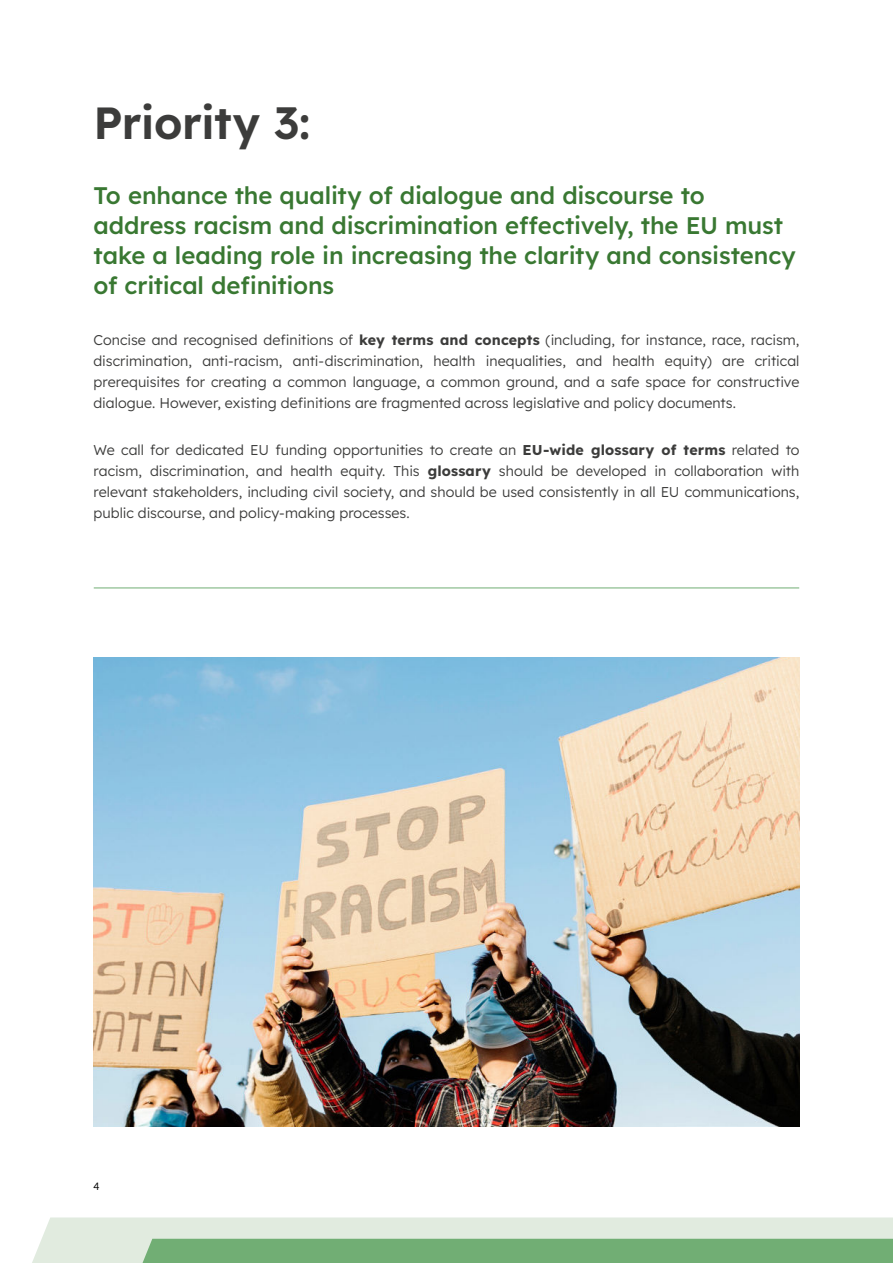
<style>
.page{position:relative;width:893px;height:1263px;background:#fff}
.page>*{position:absolute;margin:0;border:0;box-sizing:border-box;transform-origin:0 0}
.t1{font:600 45px "Lexend Deca";letter-spacing:-.015em;color:#3c3c3b}
.t2{font:500 24px/30px "Lexend Deca";letter-spacing:-.005em;color:#397832}
.t3{font:300 14.25px/21px "Lexend Deca";color:#3c3c3b;text-align:justify}
.t4{font:11.55px "Carlito";color:#000}
.s1{font-weight:700}
</style>
<div class="page">
<svg style="left:32px;top:1217px;width:861px;height:46px;background:#aecfae"></svg>
<hr style="left:94px;top:587px;width:705px;height:1px;background:#71ae74">
<img style="left:94px;top:657px;width:705px;height:470px">
<h1 class="t1" style="left:94px;top:103px;width:218px">Priority 3:</h1>
<h2 class="t2" style="left:94px;top:183px;width:704px">To enhance the quality of dialogue and discourse to address racism and discrimination effectively, the EU must take a leading role in increasing the clarity and consistency of critical definitions</h2>
<p class="t3" style="left:94px;top:329px;width:707px">Concise and recognised definitions of <span class="s1">key terms and concepts</span> (including, for instance, race, racism, discrimination, anti-racism, anti-discrimination, health inequalities, and health equity) are critical prerequisites for creating a common language, a common ground, and a safe space for constructive dialogue. However, existing definitions are fragmented across legislative and policy documents.</p>
<p class="t3" style="left:94px;top:440px;width:707px">We call for dedicated EU funding opportunities to create an <span class="s1">EU-wide glossary of terms</span> related to racism, discrimination, and health equity. This <span class="s1">glossary</span> should be developed in collaboration with relevant stakeholders, including civil society, and should be used consistently in all EU communications, public discourse, and policy-making processes.</p>
<p class="t4" style="left:94px;top:1179px;width:7px">4</p>
</div>
